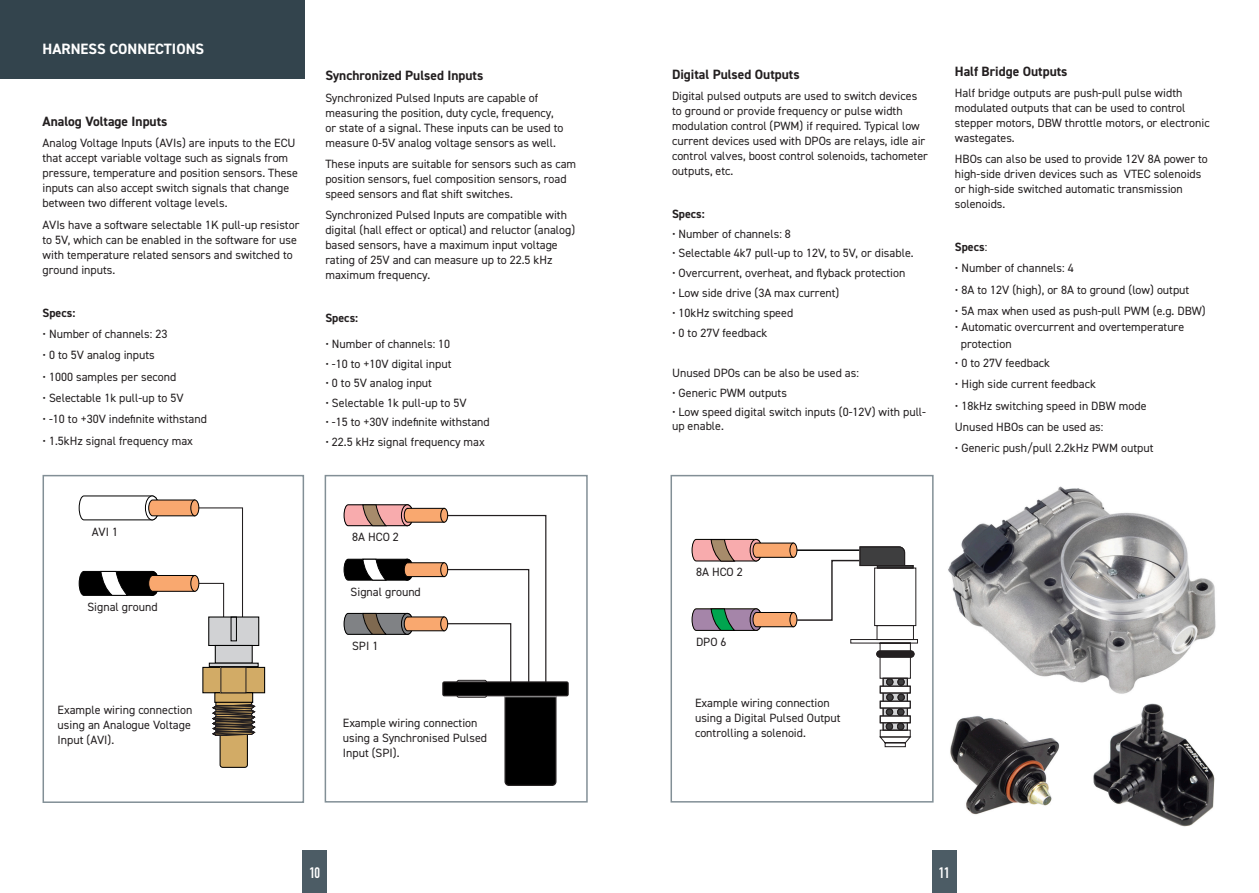
<style>
.page{position:relative;width:1259px;height:893px;background:#fff}
.page>*{position:absolute;margin:0;border:0;box-sizing:border-box;transform-origin:0 0}
.page_Header_-_White{font:700 15px "DIN2014";color:#fff}
.t1{font:700 15px "DIN Condensed";color:#fff}
.Sub_Heading{font:700 13.5px "DIN2014";color:#231f20}
.Body_Copy{font:12px/15px "DIN2014";color:#231f20}
.Body_Copy-2{font:700 12px "DIN2014";color:#231f20}
.s1{font-weight:400}
</style>
<div class="page">
<div style="left:303px;top:850px;width:24px;height:43px;background:#4c5c65"></div>
<img style="left:852px;top:474px;width:364px;height:353px">
<div style="left:932px;top:850px;width:24px;height:43px;background:#4c5c65"></div>
<div style="left:0;top:0;width:304px;height:79px;background:#33444d"></div>
<div style="left:443px;top:682px;width:125px;height:14px;background:#000"></div>
<div style="left:442px;top:681px;width:127px;height:15px;border:1px solid #231f20"></div>
<svg style="left:343px;top:504px;width:214px;height:282px"></svg>
<div style="left:325px;top:475px;width:263px;height:328px;border:2px solid #828f96"></div>
<div style="left:209px;top:617px;width:50px;height:28px;background:#d1d2d4"></div>
<div style="left:208px;top:616px;width:51px;height:30px;border:1px solid #000"></div>
<div style="left:231px;top:617px;width:6px;height:24px;border:1px solid #000"></div>
<div style="left:215px;top:645px;width:37px;height:18px;background:#d1d2d4"></div>
<div style="left:215px;top:645px;width:38px;height:19px;border:1px solid #000"></div>
<div style="left:209px;top:663px;width:50px;height:4px;border:1px solid #000"></div>
<div style="left:234px;top:667px;width:31px;height:26px;background:#d2ab66"></div>
<div style="left:233px;top:667px;width:32px;height:26px;border:1px solid #000"></div>
<div style="left:203px;top:667px;width:31px;height:26px;background:#d2ab66"></div>
<div style="left:202px;top:667px;width:32px;height:26px;border:1px solid #000"></div>
<div style="left:215px;top:693px;width:38px;height:9px;background:#d2ab66"></div>
<div style="left:214px;top:692px;width:39px;height:11px;border:1px solid #000"></div>
<div style="left:216px;top:702px;width:36px;height:32px;border:1px solid #000"></div>
<svg style="left:78px;top:495px;width:165px;height:123px"></svg>
<div style="left:191px;top:500px;width:8px;height:16px;background:#f9a86f;border-radius:50%"></div>
<div style="left:190px;top:500px;width:9px;height:16px;border:1px solid #000;border-radius:50%"></div>
<svg style="left:212px;top:704px;width:44px;height:64px"></svg>
<div style="left:221px;top:667px;width:25px;height:26px;background:#d2ab66"></div>
<div style="left:221px;top:667px;width:25px;height:26px;border:1px solid #231f20"></div>
<div style="left:43px;top:475px;width:261px;height:328px;border:2px solid #828f96"></div>
<svg style="left:691px;top:539px;width:227px;height:209px"></svg>
<div style="left:670px;top:475px;width:263px;height:328px;border:2px solid #828f96"></div>
<p class="page_Header_-_White" style="left:43px;top:39px;width:163px">HARNESS CONNECTIONS</p>
<p class="Sub_Heading" style="left:43px;top:112px;width:126px">Analog Voltage Inputs</p>
<p class="Body_Copy" style="left:43px;top:135px;width:257px">Analog Voltage Inputs (AVIs) are inputs to the ECU that accept variable voltage such as signals from pressure, temperature and position sensors. These inputs can also accept switch signals that change between two different voltage levels.</p>
<p class="Body_Copy" style="left:43px;top:217px;width:258px">AVIs have a software selectable 1K pull-up resistor to 5V, which can be enabled in the software for use with temperature related sensors and switched to ground inputs.</p>
<p class="Body_Copy-2" style="left:43px;top:304px;width:34px">Specs:</p>
<p class="Body_Copy" style="left:43px;top:326px;width:126px">• Number of channels: 23</p>
<p class="Body_Copy" style="left:43px;top:347px;width:114px">• 0 to 5V analog inputs</p>
<p class="Body_Copy" style="left:43px;top:369px;width:135px">• 1000 samples per second</p>
<p class="Body_Copy" style="left:43px;top:390px;width:143px">• Selectable 1k pull-up to 5V</p>
<p class="Body_Copy" style="left:43px;top:412px;width:166px">• -10 to +30V indefinite withstand</p>
<p class="Body_Copy" style="left:43px;top:433px;width:152px">• 1.5kHz signal frequency max</p>
<p class="Sub_Heading" style="left:325px;top:67px;width:159px">Synchronized Pulsed Inputs</p>
<p class="Body_Copy" style="left:325px;top:90px;width:240px">Synchronized Pulsed Inputs are capable of measuring the position, duty cycle, frequency, or state of a signal. These inputs can be used to measure 0-5V analog voltage sensors as well.</p>
<p class="Body_Copy" style="left:325px;top:156px;width:252px">These inputs are suitable for sensors such as cam position sensors, fuel composition sensors, road speed sensors and flat shift switches.</p>
<p class="Body_Copy" style="left:325px;top:207px;width:251px">Synchronized Pulsed Inputs are compatible with digital (hall effect or optical) and reluctor (analog) based sensors, have a maximum input voltage rating of 25V and can measure up to 22.5 kHz maximum frequency.</p>
<p class="Body_Copy-2" style="left:325px;top:310px;width:34px">Specs:</p>
<p class="Body_Copy" style="left:325px;top:336px;width:126px">• Number of channels: 10</p>
<p class="Body_Copy" style="left:325px;top:356px;width:128px">• -10 to +10V digital input</p>
<p class="Body_Copy" style="left:325px;top:375px;width:108px">• 0 to 5V analog input</p>
<p class="Body_Copy" style="left:325px;top:395px;width:143px">• Selectable 1k pull-up to 5V</p>
<p class="Body_Copy" style="left:325px;top:414px;width:166px">• -15 to +30V indefinite withstand</p>
<p class="Body_Copy" style="left:325px;top:434px;width:161px">• 22.5 kHz signal frequency max</p>
<p class="Body_Copy" style="left:92px;top:524px;width:28px">AVI 1</p>
<p class="Body_Copy" style="left:87px;top:599px;width:72px">Signal ground</p>
<p class="Body_Copy" style="left:58px;top:702px;width:136px">Example wiring connection using an Analogue Voltage<br>Input (AVI).</p>
<p class="Body_Copy" style="left:352px;top:529px;width:48px">8A HCO 2</p>
<p class="Body_Copy" style="left:350px;top:584px;width:72px">Signal ground</p>
<p class="Body_Copy" style="left:352px;top:638px;width:28px">SPI 1</p>
<p class="Body_Copy" style="left:343px;top:715px;width:146px">Example wiring connection using a Synchronised Pulsed<br>Input (SPI).</p>
<p class="Sub_Heading" style="left:672px;top:65px;width:129px">Digital Pulsed Outputs</p>
<p class="Body_Copy" style="left:672px;top:88px;width:257px">Digital pulsed outputs are used to switch devices to ground or provide frequency or pulse width modulation control (PWM) if required. Typical low current devices used with DPOs are relays, idle air control valves, boost control solenoids, tachometer outputs, etc.</p>
<p class="Body_Copy-2" style="left:672px;top:206px;width:34px">Specs:</p>
<p class="Body_Copy" style="left:672px;top:226px;width:120px">• Number of channels: 8</p>
<p class="Body_Copy" style="left:672px;top:246px;width:243px">• Selectable 4k7 pull-up to 12V, to 5V, or disable.</p>
<p class="Body_Copy" style="left:672px;top:265px;width:235px">• Overcurrent, overheat, and flyback protection</p>
<p class="Body_Copy" style="left:672px;top:285px;width:169px">• Low side drive (3A max current)</p>
<p class="Body_Copy" style="left:672px;top:305px;width:123px">• 10kHz switching speed</p>
<p class="Body_Copy" style="left:672px;top:325px;width:97px">• 0 to 27V feedback</p>
<p class="Body_Copy" style="left:672px;top:365px;width:188px">Unused DPOs can be also be used as:</p>
<p class="Body_Copy" style="left:672px;top:385px;width:116px">• Generic PWM outputs</p>
<p class="Body_Copy" style="left:672px;top:405px;width:255px;line-height:13.5px">• Low speed digital switch inputs (0-12V) with pull&shy;up enable.</p>
<p class="Sub_Heading" style="left:955px;top:62px;width:114px">Half Bridge Outputs</p>
<p class="Body_Copy" style="left:955px;top:85px;width:256px">Half bridge outputs are push-pull pulse width modulated outputs that can be used to control stepper motors, DBW throttle motors, or electronic wastegates.</p>
<p class="Body_Copy" style="left:955px;top:151px;width:254px">HBOs can also be used to provide 12V 8A power to high-side driven devices such as VTEC solenoids or high-side switched automatic transmission solenoids.</p>
<p class="Body_Copy-2" style="left:955px;top:239px;width:34px">Specs<span class="s1">:</span></p>
<p class="Body_Copy" style="left:955px;top:261px;width:120px">• Number of channels: 4</p>
<p class="Body_Copy" style="left:955px;top:282px;width:236px">• 8A to 12V (high), or 8A to ground (low) output</p>
<p class="Body_Copy" style="left:955px;top:303px;width:252px">• 5A max when used as push-pull PWM (e.g. DBW)</p>
<p class="Body_Copy" style="left:961px;top:318px;width:225px;line-height:16.5px;text-indent:-6px">• Automatic overcurrent and overtemperature protection</p>
<p class="Body_Copy" style="left:955px;top:355px;width:97px">• 0 to 27V feedback</p>
<p class="Body_Copy" style="left:955px;top:376px;width:142px">• High side current feedback</p>
<p class="Body_Copy" style="left:955px;top:398px;width:193px">• 18kHz switching speed in DBW mode</p>
<p class="Body_Copy" style="left:955px;top:419px;width:150px">Unused HBOs can be used as:</p>
<p class="Body_Copy" style="left:955px;top:440px;width:200px">• Generic push/pull 2.2kHz PWM output</p>
<p class="Body_Copy" style="left:696px;top:564px;width:48px">8A HCO 2</p>
<p class="Body_Copy" style="left:696px;top:634px;width:32px">DPO 6</p>
<p class="Body_Copy" style="left:695px;top:695px;width:147px">Example wiring connection using a Digital Pulsed Output controlling a solenoid.</p>
<p class="t1" style="left:309px;top:862px;width:12px">10</p>
<p class="t1" style="left:939px;top:862px;width:12px">11</p>
</div>
